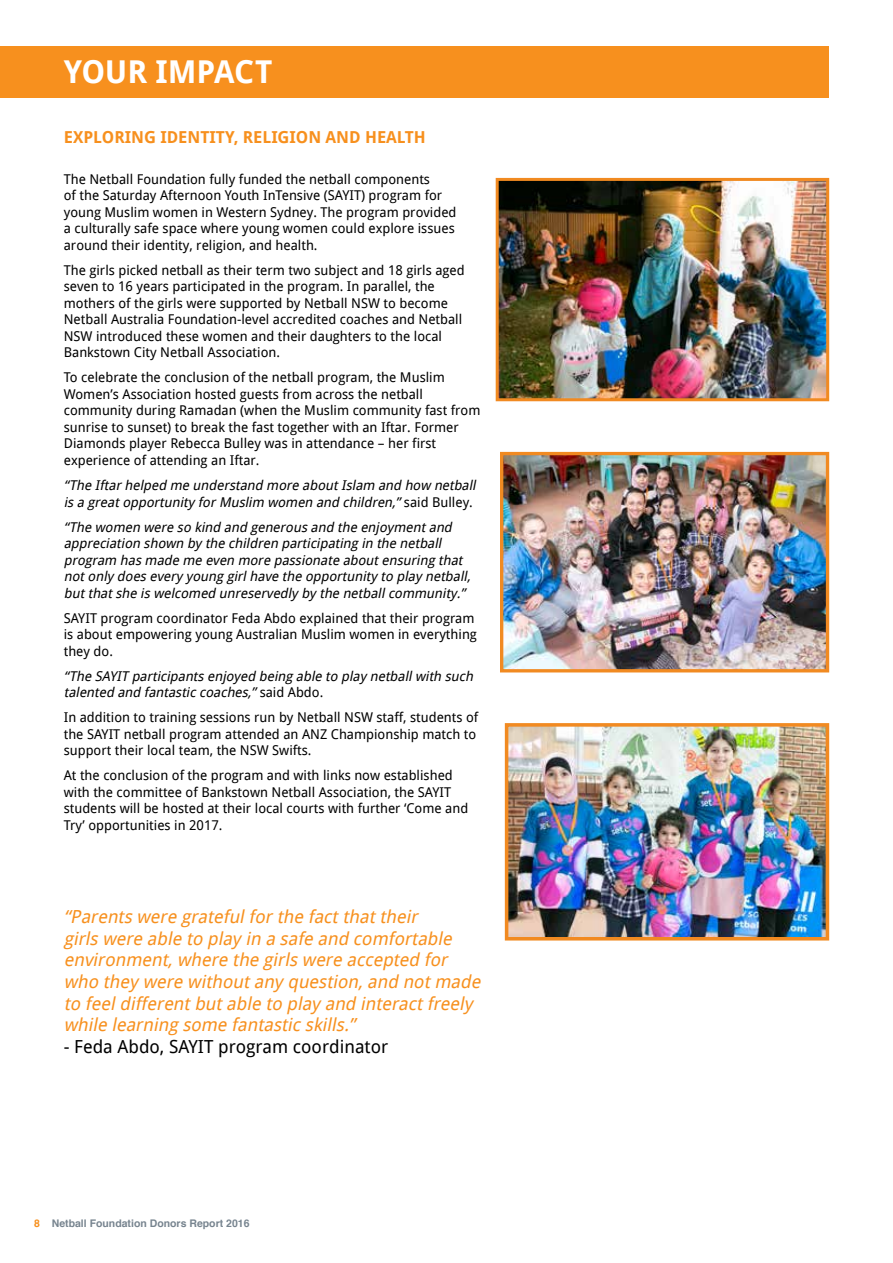
<style>
.page{position:relative;width:893px;height:1263px;background:#fff}
.page>*{position:absolute;margin:0;border:0;box-sizing:border-box;transform-origin:0 0}
.t1{font:700 31.5px "Droid Sans";letter-spacing:-.005em;color:#fff}
.t2{font:italic 18px/21.6px "Droid Sans";color:#f7901e}
.t3{font:18px "Droid Sans";color:#000}
.t4{font:700 16.5px "Droid Sans";color:#f7901e}
.t5{font:13.5px/16.5px "Droid Sans";color:#000}
.t6{font:italic 13.5px/16.5px "Droid Sans";color:#000}
.t7{font:700 10.5px "Helvetica";color:#77848f}
.s1{font-style:normal}
.s2{color:#f7901e}
</style>
<div class="page">
<div style="left:0;top:47px;width:829px;height:51px;background:#f7901e"></div>
<img style="left:500px;top:182px;width:325px;height:215px">
<div style="left:496px;top:178px;width:333px;height:223px;border:3px solid #f18a21"></div>
<img style="left:504px;top:456px;width:321px;height:212px">
<div style="left:500px;top:452px;width:329px;height:220px;border:3px solid #f18a21"></div>
<img style="left:510px;top:728px;width:314px;height:207px">
<div style="left:505px;top:723px;width:324px;height:217px;border:4px solid #f18a21"></div>
<h1 class="t1" style="left:64px;top:59px;width:210px">YOUR IMPACT</h1>
<p class="t4" style="left:64px;top:131px;width:364px">EXPLORING IDENTITY, RELIGION AND HEALTH</p>
<p class="t5" style="left:64px;top:172px;width:394px">The Netball Foundation fully funded the netball components<br>of the Saturday Afternoon Youth InTensive (SAYIT) program for young Muslim women in Western Sydney. The program provided a culturally safe space where young women could explore issues around their identity, religion, and health.</p>
<p class="t5" style="left:64px;top:263px;width:402px">The girls picked netball as their term two subject and 18 girls aged seven to 16 years participated in the program. In parallel, the mothers of the girls were supported by Netball NSW to become Netball Australia Foundation-level accredited coaches and Netball NSW introduced these women and their daughters to the local Bankstown City Netball Association.</p>
<p class="t5" style="left:64px;top:371px;width:418px">To celebrate the conclusion of the netball program, the Muslim Women’s Association hosted guests from across the netball community during Ramadan (when the Muslim community fast from sunrise to sunset) to break the fast together with an Iftar. Former Diamonds player Rebecca Bulley was in attendance – her first experience of attending an Iftar.</p>
<p class="t6" style="left:64px;top:478px;width:416px">“The Iftar helped me understand more about Islam and how netball is a great opportunity for Muslim women and children,”<span class="s1">s a i d B u l l e y .</span></p>
<p class="t6" style="left:64px;top:520px;width:411px">“The women were so kind and generous and the enjoyment and appreciation shown by the children participating in the netball program has made me even more passionate about ensuring that not only does every young girl have the opportunity to play netball, but that she is welcomed unreservedly by the netball community.”</p>
<p class="t5" style="left:64px;top:611px;width:415px">SAYIT program coordinator Feda Abdo explained that their program is about empowering young Australian Muslim women in everything they do.</p>
<p class="t6" style="left:64px;top:669px;width:413px">“The SAYIT participants enjoyed being able to play netball with such talented and fantastic coaches,” <span class="s1">s a i d A b d o .</span></p>
<p class="t5" style="left:64px;top:710px;width:416px">In addition to training sessions run by Netball NSW staff, students of the SAYIT netball program attended an ANZ Championship match to support their local team, the NSW Swifts.</p>
<p class="t5" style="left:64px;top:768px;width:406px">At the conclusion of the program and with links now established with the committee of Bankstown Netball Association, the SAYIT students will be hosted at their local courts with further ‘Come and Try’ opportunities in 2017.</p>
<p class="t2" style="left:64px;top:907px;width:422px">“Parents were grateful for the fact that their<br>girls were able to play in a safe and comfortable environment, where the girls were accepted for who they were without any question, and not made to feel different but able to play and interact freely while learning some fantastic skills.”</p>
<h2 class="t3" style="left:64px;top:1039px;width:326px">- Feda Abdo, SAYIT program coordinator</h2>
<p class="t7" style="left:34px;top:1215px;width:217px"><span class="s2">8</span> Netball Foundation Donors Report 2016</p>
</div>
